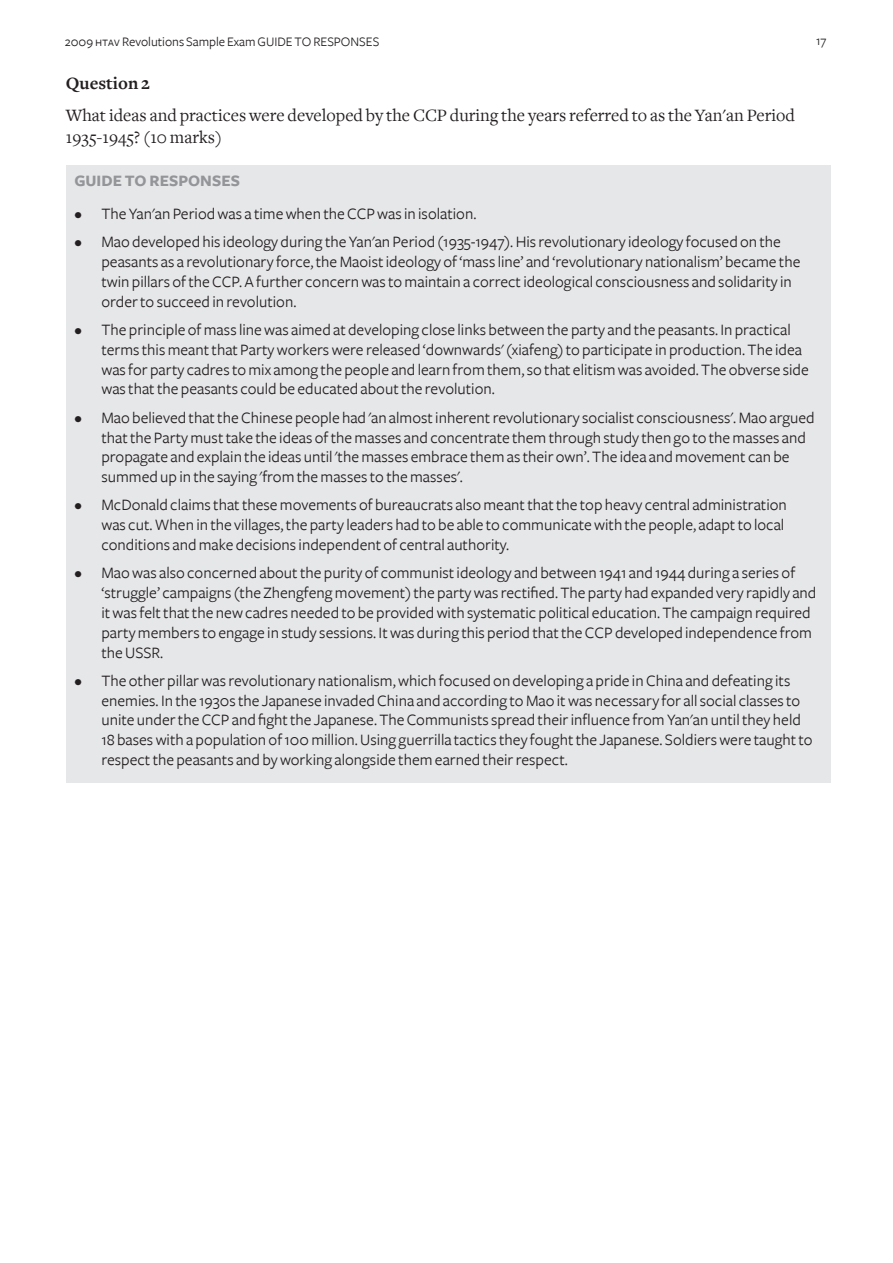
<style>
.page{position:relative;width:893px;height:1263px;background:#fff}
.page>*{position:absolute;margin:0;border:0;box-sizing:border-box;transform-origin:0 0}
.t1{font:18px/21.6px "Freight Text";color:#231f20}
.t2{font:700 18px "Freight Text";color:#231f20}
.t3{font:16.5px/19.8px "Freight Sans";color:#231f20}
.t4{font:700 16.5px "Freight Sans";color:#939598}
.t5{font:13.5px "Freight Sans";color:#231f20}
.s1{font-family:"Freight Sans Book SC"}
</style>
<div class="page">
<div style="left:66px;top:165px;width:765px;height:617px;background:#e6e7e9"></div>
<p class="t5" style="left:65px;top:35px;width:316px">2009 <span class="s1">htav</span> Revolutions Sample Exam GUIDE TO RESPONSES</p>
<p class="t5" style="left:816px;top:33px;width:12px">17</p>
<p class="t2" style="left:66px;top:73px;width:86px">Question 2</p>
<p class="t1" style="left:66px;top:105px;width:731px">What ideas and practices were developed by the CCP during the years referred to as the Yan'an Period<br>1935-1945? (10 marks)</p>
<p class="t4" style="left:74px;top:172px;width:167px">GUIDE TO RESPONSES</p>
<p class="t3" style="left:74px;top:204px;width:404px">• The Yan'an Periodwas a timewhen theCCPwasin isolation.</p>
<p class="t3" style="left:101px;top:232px;width:700px;text-indent:-27px">• Mao developed hisideology during the Yan'an Period (1935-1947).Hisrevolutionary ideology focused on the peasants as a revolutionary force,theMaoistideology of‘massline’ and ‘revolutionary nationalism’ became the twin pillars oftheCCP.Afurther concernwastomaintain a correctideological consciousness and solidarity in order to succeed in revolution.</p>
<p class="t3" style="left:101px;top:320px;width:709px;text-indent:-27px">• The principle of mass line was aimed at developing close links between the party and the peasants. In practical termsthismeantthat Partyworkerswere released ‘downwards'(xiafeng)to participate in production. The idea was for party cadres to mix among the people and learn from them, so that elitism was avoided. The obverse side was that the peasants could be educated about the revolution.</p>
<p class="t3" style="left:101px;top:408px;width:715px;text-indent:-27px">• Mao believed thattheChinese people had 'an almostinherentrevolutionary socialist consciousness'.Mao argued that the Party must take the ideas of the masses and concentrate them through study then go to the masses and propagate and explain the ideas until 'themasses embrace themastheir own’. The idea andmovement can be summed up in the saying 'fromthemassesto themasses'.</p>
<p class="t3" style="left:101px;top:495px;width:687px;text-indent:-27px">• McDonald claims that these movements of bureaucrats also meant that the top heavy central administration was cut. When in the villages, the party leaders had to be able to communicate with the people, adapt to local conditions and make decisions independent of central authority.</p>
<p class="t3" style="left:101px;top:563px;width:716px;text-indent:-27px">• Maowas also concerned aboutthe purity of communistideology and between 1941 and 1944 during a series of ‘struggle’ campaigns(the Zhengfengmovement)the partywasrectified. The party had expanded very rapidly and it was felt that the new cadres needed to be provided with systematic political education. The campaign required partymembersto engage in study sessions. Itwas during this period thattheCCP developed independence from the USSR.</p>
<p class="t3" style="left:101px;top:671px;width:713px;text-indent:-27px">• The other pillarwasrevolutionary nationalism,which focused on developing a pride inChina and defeating its enemies. In the 1930sthe Japanese invadedChina and according toMao itwas necessary for allsocial classesto unite undertheCCP and fightthe Japanese. TheCommunistsspread theirinfluence fromYan'an untilthey held 18 baseswith a population of100million.Using guerrilla tacticsthey foughtthe Japanese. Soldierswere taughtto respect the peasants and by working alongside them earned their respect.</p>
</div>
